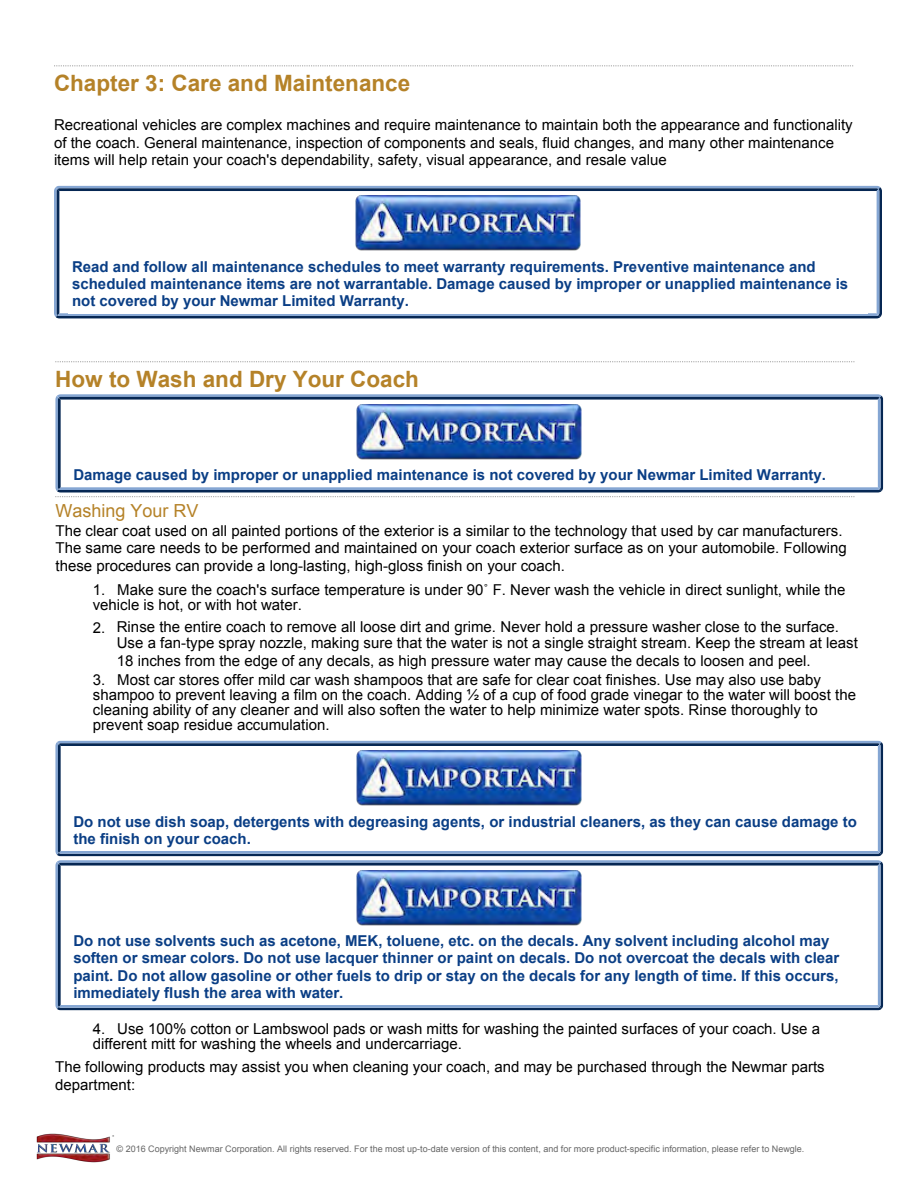
<style>
.page{position:relative;width:918px;height:1188px;background:#fff}
.page>*{position:absolute;margin:0;border:0;box-sizing:border-box;transform-origin:0 0}
.t1{font:700 22.5px "Arial";color:#b58228}
.t2{font:18px "Arial";color:#b58228}
.t3{font:15px/15px "Arial";color:#000}
.t4{font:700 15px/17.2px "Arial";color:#0a3e85}
.t5{font:15px/16.2px "Arial";color:#000}
.t6{font:9px "Arial";color:#666}
.s1{font-style:inherit}
</style>
<div class="page">
<svg style="left:54px;top:65px;width:799px;height:1px"></svg>
<svg style="left:54px;top:186px;width:828px;height:133px"></svg>
<div style="left:68px;top:254px;width:800px;height:59px;background:#fff"></div>
<svg style="left:55px;top:361px;width:799px;height:1px"></svg>
<svg style="left:55px;top:394px;width:828px;height:103px"></svg>
<div style="left:70px;top:463px;width:799px;height:24px;background:#fff"></div>
<svg style="left:55px;top:741px;width:828px;height:269px"></svg>
<div style="left:70px;top:929px;width:799px;height:76px;background:#fff"></div>
<img style="left:37px;top:1134px;width:77px;height:29px">
<h1 class="t1" style="left:54px;top:67px;width:358px"><span class="s1">Chapter 3:</span> Care and Maintenance</h1>
<p class="t3" style="left:54px;top:116px;width:800px;line-height:17.2px">Recreational vehicles are complex machines and require maintenance to maintain both the appearance and functionality of the coach. General maintenance, inspection of components and seals, fluid changes, and many other maintenance items will help retain your coach's dependability, safety, visual appearance, and resale value</p>
<p class="t4" style="left:72px;top:258px;width:778px">Read and follow all maintenance schedules to meet warranty requirements. Preventive maintenance and scheduled maintenance items are not warrantable. Damage caused by improper or unapplied maintenance is not covered by your Newmar Limited Warranty.</p>
<h1 class="t1" style="left:55px;top:363px;width:365px">How to Wash and Dry Your Coach</h1>
<p class="t4" style="left:73px;top:466px;width:754px">Damage caused by improper or unapplied maintenance is not covered by your Newmar Limited Warranty.</p>
<p class="t2" style="left:56px;top:498px;width:145px">Washing Your RV</p>
<p class="t3" style="left:56px;top:521px;width:793px;line-height:17.7px">The clear coat used on all painted portions of the exterior is a similar to the technology that used by car manufacturers.<br>The same care needs to be performed and maintained on your coach exterior surface as on your automobile. Following these procedures can provide a long-lasting, high-gloss finish on your coach.</p>
<p class="t3" style="left:93px;top:582px;width:754px">1. Make sure the coach's surface temperature is under 90˚ F. Never wash the vehicle in direct sunlight, while the vehicle is hot, or with hot water.</p>
<p class="t5" style="left:117px;top:619px;width:743px;text-indent:-24px"><span class="s1">2. Rinse the entire coach to remove all loose dirt and grime. Never hold a pressure washer close to the</span> surface.<br>Use a fan-type spray nozzle, making sure that the water is not a single straight stream. Keep the stream at least</p>
<p class="t5" style="left:117px;top:653px;width:695px">18 inches from the edge of any decals, as high pressure water may cause the decals to loosen and peel.</p>
<p class="t3" style="left:93px;top:672px;width:765px">3. Most car stores offer mild car wash shampoos that are safe for clear coat finishes. Use may also use baby shampoo to prevent leaving a film on the coach. Adding ½ of a cup of food grade vinegar to the water will boost the cleaning ability of any cleaner and will also soften the water to help minimize water spots. Rinse thoroughly to prevent soap residue accumulation.</p>
<p class="t4" style="left:73px;top:813px;width:785px">Do not use dish soap, detergents with degreasing agents, or industrial cleaners, as they can cause damage to the finish on your coach.</p>
<p class="t4" style="left:73px;top:932px;width:768px">Do not use solvents such as acetone, MEK, toluene, etc. on the decals. Any solvent including alcohol may soften or smear colors. Do not use lacquer thinner or paint on decals. Do not overcoat the decals with clear paint. Do not allow gasoline or other fuels to drip or stay on the decals for any length of time. If this occurs, immediately flush the area with water.</p>
<p class="t3" style="left:93px;top:1021px;width:729px">4. Use 100% cotton or Lambswool pads or wash mitts for washing the painted surfaces of your coach. Use a different mitt for washing the wheels and undercarriage.</p>
<p class="t3" style="left:55px;top:1058px;width:771px;line-height:17.2px">The following products may assist you when cleaning your coach, and may be purchased through the Newmar parts department:</p>
<p class="t6" style="left:117px;top:1142px;width:689px">© 2016 Copyright Newmar Corporation. All rights reserved. For the most up-to-date version of this content, and for more product-specific information, please refer to Newgle.</p>
</div>
